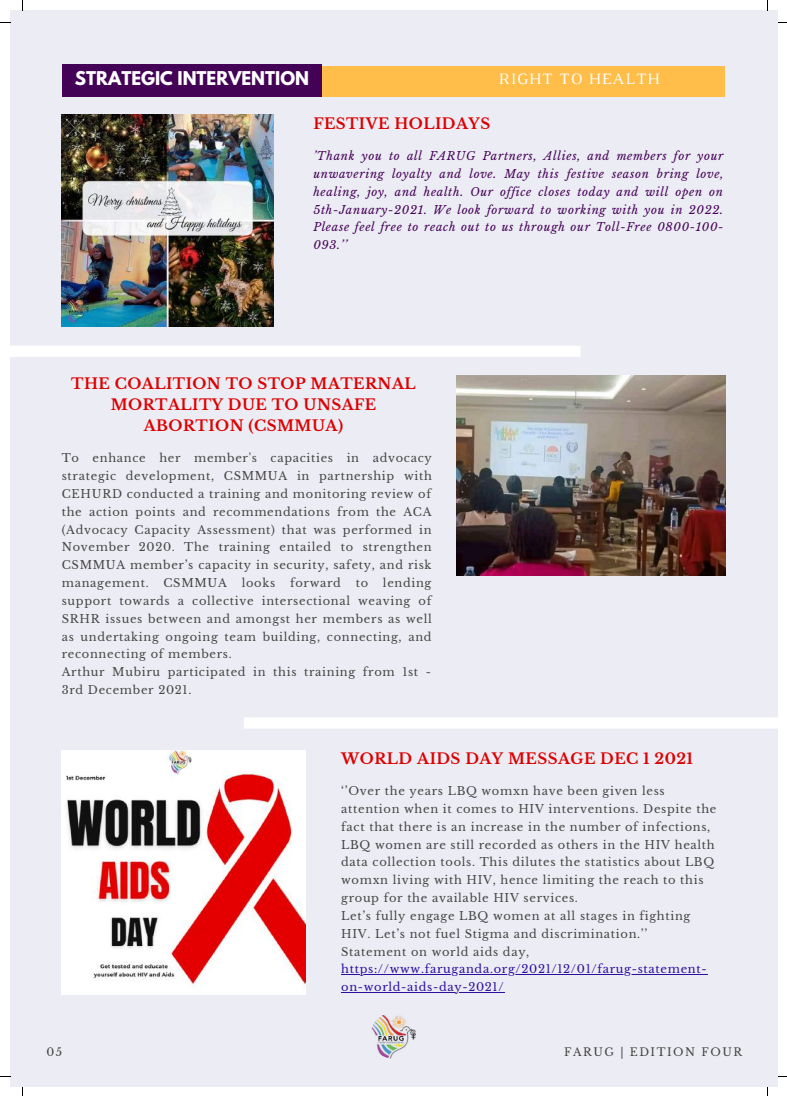
<style>
.page{position:relative;width:787px;height:1096px;background:#fff}
.page>*{position:absolute;margin:0;border:0;box-sizing:border-box;transform-origin:0 0}
.t1{font:700 16.75px "League Spartan";color:#fff}
.t2{font:16.12px "Luthier";letter-spacing:.06em;color:#fff}
.t3{font:700 14.88px/20.6px "Libre Baskerville";letter-spacing:.03em;color:#d00;text-align:center}
.t4{font:11.38px/17.9px "Libre Baskerville";letter-spacing:.06em;color:#464544}
.t5{font:italic 11.38px/17.9px "Libre Baskerville";letter-spacing:.06em;color:#440257;text-align:justify}
.t6{font:11.38px/17.9px "Libre Baskerville";letter-spacing:.06em;color:#2e0e9f}
.t7{font:11px "Libre Baskerville";letter-spacing:.14em;color:#444440}
</style>
<div class="page">
<div style="left:10px;top:10px;width:768px;height:1076px;background:#ececf4"></div>
<div style="left:62px;top:66px;width:662px;height:30px;background:#ffbd4a"></div>
<div style="left:62px;top:64px;width:260px;height:33px;background:#440257"></div>
<img style="left:370px;top:1012px;width:46px;height:46px;border-radius:50%">
<div style="left:10px;top:346px;width:570px;height:11px;background:#fff"></div>
<img style="left:62px;top:115px;width:211px;height:211px">
<div style="left:244px;top:717px;width:534px;height:11px;background:#fff"></div>
<img style="left:457px;top:376px;width:268px;height:200px">
<img style="left:62px;top:750px;width:244px;height:244px">
<hr style="left:341px;top:974px;width:366px;height:1px;background:#2e0e9f">
<hr style="left:341px;top:992px;width:163px;height:1px;background:#2e0e9f">
<h1 class="t1" style="left:75px;top:70px;width:236px">STRATEGIC INTERVENTION</h1>
<h2 class="t2" style="left:499px;top:73px;width:162px">RIGHT TO HEALTH</h2>
<h3 class="t3" style="left:313px;top:113px;width:178px">FESTIVE HOLIDAYS</h3>
<p class="t5" style="left:313px;top:147px;width:412px">’Thank you to all FARUG Partners, Allies, and members for your unwavering loyalty and love. May this festive season bring love, healing, joy, and health. Our office closes today and will open on 5th-January-2021. We look forward to working with you in 2022.<br>Please feel free to reach out to us through our Toll-Free 0800-100- 093.’’</p>
<h3 class="t3" style="left:71px;top:374px;width:346px">THE COALITION TO STOP MATERNAL<br>MORTALITY DUE TO UNSAFE<br>ABORTION (CSMMUA)</h3>
<p class="t4" style="left:62px;top:449px;width:372px;text-align:justify">To enhance her member's capacities in advocacy strategic development, CSMMUA in partnership with CEHURD conducted a training and monitoring review of the action points and recommendations from the ACA (Advocacy Capacity Assessment) that was performed in November 2020. The training entailed to strengthen CSMMUA member’s capacity in security, safety, and risk management.</p>
<p class="t4" style="left:62px;top:574px;width:371px;text-indent:321px">lending support towards a collective intersectional weaving of SRHR issues between and amongst her members as well as undertaking ongoing team building, connecting, and reconnecting of members.<br>Arthur Mubiru participated in this training from 1st - 3rd December 2021.</p>
<p class="t4" style="left:163px;top:574px;width:65px">CSMMUA</p>
<p class="t4" style="left:242px;top:574px;width:35px">looks</p>
<p class="t4" style="left:290px;top:574px;width:52px">forward</p>
<p class="t4" style="left:356px;top:574px;width:14px">to</p>
<h3 class="t3" style="left:341px;top:748px;width:353px">WORLD AIDS DAY MESSAGE DEC 1 2021</h3>
<p class="t4" style="left:341px;top:782px;width:377px">‘’Over the years LBQ womxn have been given less attention when it comes to HIV interventions. Despite the fact that there is an increase in the number of infections, LBQ women are still recorded as others in the HIV health data collection tools. This dilutes the statistics about LBQ womxn living with HIV, hence limiting the reach to this group for the available HIV services.<br>Let’s fully engage LBQ women at all stages in fighting HIV. Let’s not fuel Stigma and discrimination.’’<br>Statement on world aids day,</p>
<p class="t6" style="left:341px;top:960px;width:367px">https://www.faruganda.org/2021/12/01/farug-statement&shy;on-world-aids-day-2021/</p>
<p class="t7" style="left:46px;top:1045px;width:17px">05</p>
<p class="t7" style="left:564px;top:1045px;width:179px">FARUG | EDITION FOUR</p>
</div>
